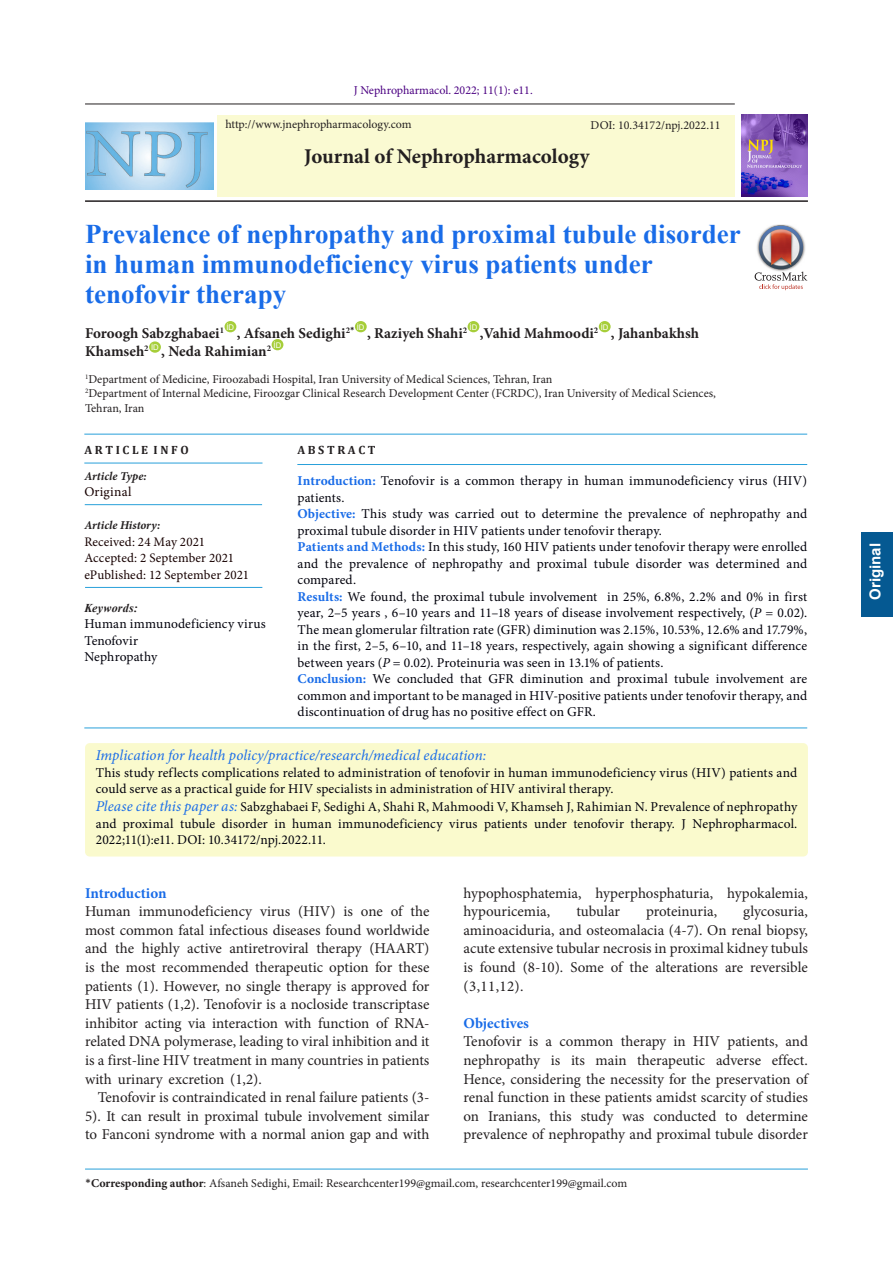
<style>
.page{position:relative;width:893px;height:1263px;background:#fff}
.page>*{position:absolute;margin:0;border:0;box-sizing:border-box;transform-origin:0 0}
.t1{font:700 27px/30px "Times New Roman";color:#196ce8}
.t2{font:700 21px "Minion Pro";color:#231f20}
.t3{font:15px/18.6px "Minion Pro";color:#231f20;text-align:justify}
.t4{font:700 15px "Minion Pro";color:#231f20}
.abstract{font:italic 15px "Minion Pro";letter-spacing:.005em;color:#196ce8}
.t5{font:700 15px "Minion Pro";color:#196ce8}
.t6{font:700 15px "Arial";color:#fff}
.abstract-2{font:13.5px/16.5px "Minion Pro";letter-spacing:.01em;color:#00000b;text-align:justify}
.t7{font:13.5px "Minion Pro";letter-spacing:.025em;color:#170000}
.t8{font:13.05px "Minion Pro";letter-spacing:.005em;color:#170000}
.t9{font:12px/14.4px "Minion Pro";color:#231f20}
.t10{font:12px "Minion Pro";color:#4b0082}
.t11{font:italic 700 12px "Minion Pro";color:#231f20}
.t12{font:700 12px "Cambria";color:#231f20}
.abstract-3{font:italic 700 12px "Times New Roman";letter-spacing:.015em;color:#231f20}
.t13{font:7.8px "Arial";color:#fff}
.s1{font-weight:700;color:#196ce8}
.s2{font-style:italic}
.s3{font-style:italic;font-size:15px;color:#196ce8}
.s4{font-family:"Calibri"}
.s5{font-weight:700}
</style>
<div class="page">
<hr style="left:85px;top:104px;width:650px;height:1px;background:#231f20">
<hr style="left:85px;top:200px;width:723px;height:2px;background:#231f20">
<div style="left:217px;top:115px;width:518px;height:81px;background:#fafad2"></div>
<img style="left:741px;top:115px;width:66px;height:82px">
<div style="left:225px;top:321px;width:11px;height:11px;background:#a6ce39;border-radius:50%"></div>
<div style="left:355px;top:321px;width:12px;height:11px;background:#a6ce39;border-radius:50%"></div>
<div style="left:468px;top:321px;width:11px;height:11px;background:#a6ce39;border-radius:50%"></div>
<div style="left:599px;top:321px;width:12px;height:11px;background:#a6ce39;border-radius:50%"></div>
<div style="left:149px;top:341px;width:12px;height:12px;background:#a6ce39;border-radius:50%"></div>
<div style="left:272px;top:339px;width:11px;height:11px;background:#a6ce39;border-radius:50%"></div>
<hr style="left:85px;top:1169px;width:723px;height:1px;background:#28a0da">
<div style="left:85px;top:743px;width:723px;height:113px;background:#fafacd;border-radius:5px"></div>
<hr style="left:297px;top:464px;width:510px;height:1px;background:#28a0da">
<hr style="left:84px;top:434px;width:723px;height:1px;background:#28a0da">
<hr style="left:84px;top:727px;width:723px;height:1px;background:#28a0da">
<hr style="left:84px;top:463px;width:178px;height:1px;background:#28a0da">
<hr style="left:85px;top:504px;width:177px;height:1px;background:#28a0da">
<div style="left:861px;top:532px;width:32px;height:85px;background:#055992"></div>
<svg style="left:755px;top:225px;width:52px;height:65px"></svg>
<hr style="left:85px;top:587px;width:177px;height:1px;background:#28a0da">
<img style="left:85px;top:122px;width:128px;height:67px">
<p class="t10" style="left:354px;top:82px;width:181px">J Nephropharmacol. 2022; 11(1): e11.</p>
<p class="t9" style="left:225px;top:117px;width:188px">http://www.jnephropharmacology.com</p>
<p class="t9" style="left:591px;top:118px;width:131px">DOI: 10.34172/npj.2022.11</p>
<p class="t2" style="left:304px;top:142px;width:287px">Journal of Nephropharmacology</p>
<p class="t1" style="left:85px;top:218px;width:657px">Prevalence of nephropathy and proximal tubule disorder in human immunodeficiency virus patients under tenofovir therapy</p>
<p class="t4" style="left:85px;top:322px;width:141px">Foroogh Sabzghabaei<sup>1</sup></p>
<p class="t13" style="left:226px;top:322px;width:9px">ID</p>
<p class="t4" style="left:237px;top:322px;width:119px">, Afsaneh Sedighi<sup>2</sup><sup>*</sup></p>
<p class="t13" style="left:357px;top:322px;width:9px">ID</p>
<p class="t13" style="left:469px;top:322px;width:9px">ID</p>
<p class="t13" style="left:601px;top:322px;width:9px">ID</p>
<p class="t4" style="left:367px;top:322px;width:102px">, Raziyeh Shahi<sup>2</sup></p>
<p class="t4" style="left:480px;top:322px;width:120px">,Vahid Mahmoodi<sup>2</sup></p>
<p class="t4" style="left:611px;top:322px;width:90px">, Jahanbakhsh</p>
<p class="t13" style="left:274px;top:340px;width:9px">ID</p>
<p class="t9" style="left:85px;top:372px;width:469px"><sup>1</sup>Department of Medicine, Firoozabadi Hospital, Iran University of Medical Sciences, Tehran, Iran</p>
<p class="t9" style="left:85px;top:386px;width:632px"><sup>2</sup>Department of Internal Medicine, Firoozgar Clinical Research Development Center (FCRDC), Iran University of Medical Sciences,<br>Tehran, Iran</p>
<p class="t4" style="left:85px;top:340px;width:65px">Khamseh<sup>2</sup></p>
<p class="t13" style="left:151px;top:342px;width:9px">ID</p>
<p class="t4" style="left:161px;top:340px;width:111px">, Neda Rahimian<sup>2</sup></p>
<p class="t12" style="left:84px;top:442px;width:106px">A R T I C L E I N F O</p>
<p class="t11" style="left:84px;top:467px;width:64px">Article Type:</p>
<p class="t7" style="left:84px;top:483px;width:49px">Original</p>
<p class="t11" style="left:84px;top:517px;width:78px">Article History:</p>
<p class="t8" style="left:84px;top:533px;width:122px">Received: 24 May 2021</p>
<p class="t8" style="left:84px;top:549px;width:151px">Accepted: 2 September 2021</p>
<p class="t8" style="left:84px;top:566px;width:166px">ePublished: 12 September 2021</p>
<p class="abstract-3" style="left:84px;top:599px;width:55px">Keywords:</p>
<p class="abstract-2" style="left:84px;top:615px;width:183px">Human immunodeficiency virus</p>
<p class="abstract-2" style="left:84px;top:632px;width:55px">Tenofovir</p>
<p class="abstract-2" style="left:84px;top:648px;width:75px">Nephropathy</p>
<p class="t12" style="left:297px;top:442px;width:80px">A B S T R A C T</p>
<p class="abstract-2" style="left:298px;top:473px;width:511px"><span class="s1">Introduction:</span> Tenofovir is a common therapy in human immunodeficiency virus (HIV) patients.</p>
<p class="abstract-2" style="left:298px;top:506px;width:511px"><span class="s1">Objective:</span> This study was carried out to determine the prevalence of nephropathy and proximal tubule disorder in HIV patients under tenofovir therapy.</p>
<p class="abstract-2" style="left:298px;top:539px;width:511px"><span class="s1">Patients and Methods:</span> In this study, 160 HIV patients under tenofovir therapy were enrolled and the prevalence of nephropathy and proximal tubule disorder was determined and compared.</p>
<p class="abstract-2" style="left:298px;top:588px;width:511px"><span class="s1">Results:</span> We found, the proximal tubule involvement in 25%, 6.8%, 2.2% and 0% in first year, 2–5 years , 6–10 years and 11–18 years of disease involvement respectively, (<span class="s2">P</span> = 0.02).<br>The mean glomerular filtration rate (GFR) diminution was 2.15%, 10.53%, 12.6% and 17.79%, in the first, 2–5, 6–10, and 11–18 years, respectively, again showing a significant difference between years (<span class="s2">P</span> = 0.02). Proteinuria was seen in 13.1% of patients.</p>
<p class="abstract-2" style="left:298px;top:671px;width:511px"><span class="s1">Conclusion:</span> We concluded that GFR diminution and proximal tubule involvement are common and important to be managed in HIV-positive patients under tenofovir therapy, and discontinuation of drug has no positive effect on GFR.</p>
<p class="abstract" style="left:96px;top:745px;width:392px">Implication for health policy/practice/research/medical education:</p>
<p class="abstract-2" style="left:96px;top:764px;width:703px">This study reflects complications related to administration of tenofovir in human immunodeficiency virus (HIV) patients and could serve as a practical guide for HIV specialists in administration of HIV antiviral therapy.</p>
<p class="abstract-2" style="left:96px;top:799px;width:703px"><span class="s3">Please cite this paper as:</span> Sabzghabaei F, Sedighi A, Shahi R, Mahmoodi V, Khamseh J, Rahimian N. Prevalence of nephropathy and proximal tubule disorder in human immunodeficiency virus patients under tenofovir therapy. J Nephropharmacol.<br>2022;11(1):e11. DOI: 10.34172/npj.2022.11.</p>
<p class="t5" style="left:85px;top:882px;width:83px">Introduction</p>
<p class="t3" style="left:85px;top:902px;width:346px">Human immunodeficiency virus (HIV) is one of the most common fatal infectious diseases found worldwide and the highly active antiretroviral therapy (HAART) is the most recommended therapeutic option for these patients (1). However, no single therapy is approved for HIV patients (1,2). Tenofovir is a nocloside transcriptase inhibitor acting via interaction with function of RNA&shy;related DNA polymerase, leading to viral inhibition and it is a first-line HIV treatment in many countries in patients with urinary excretion (1,2).</p>
<p class="t3" style="left:85px;top:1088px;width:346px;text-indent:13px">Tenofovir is contraindicated in renal failure patients (3- 5). It can result in proximal tubule involvement similar to Fanconi syndrome with a normal anion gap and with</p>
<p class="t3" style="left:463px;top:883px;width:346px">hypophosphatemia, hyperphosphaturia, hypokalemia, hypouricemia,</p>
<p class="t3" style="left:463px;top:902px;width:346px;text-indent:280px">glycosuria, aminoaciduria, and osteomalacia (4-7). On renal biopsy, acute extensive tubular necrosis in proximal kidney tubuls is found (8-10). Some of the alterations are reversible (3,11,12).</p>
<p class="t5" style="left:463px;top:1012px;width:67px">Objectives</p>
<p class="t3" style="left:463px;top:1032px;width:346px">Tenofovir is a common therapy in HIV patients, and nephropathy is its main therapeutic adverse effect.<br>Hence, considering the necessity for the preservation of renal function in these patients amidst scarcity of studies on Iranians, this study was conducted to determine prevalence of nephropathy and proximal tubule disorder</p>
<p class="t3" style="left:576px;top:902px;width:45px">tubular</p>
<p class="t3" style="left:646px;top:902px;width:73px">proteinuria,</p>
<p class="t9" style="left:85px;top:1176px;width:544px"><span class="s4">*</span><span class="s5">Corresponding author</span>: Afsaneh Sedighi, Email: Researchcenter199@gmail.com, researchcenter199@gmail.com</p>
<p class="t6" style="left:864px;top:600px;width:58px;rotate:-90deg">Original</p>
</div>
